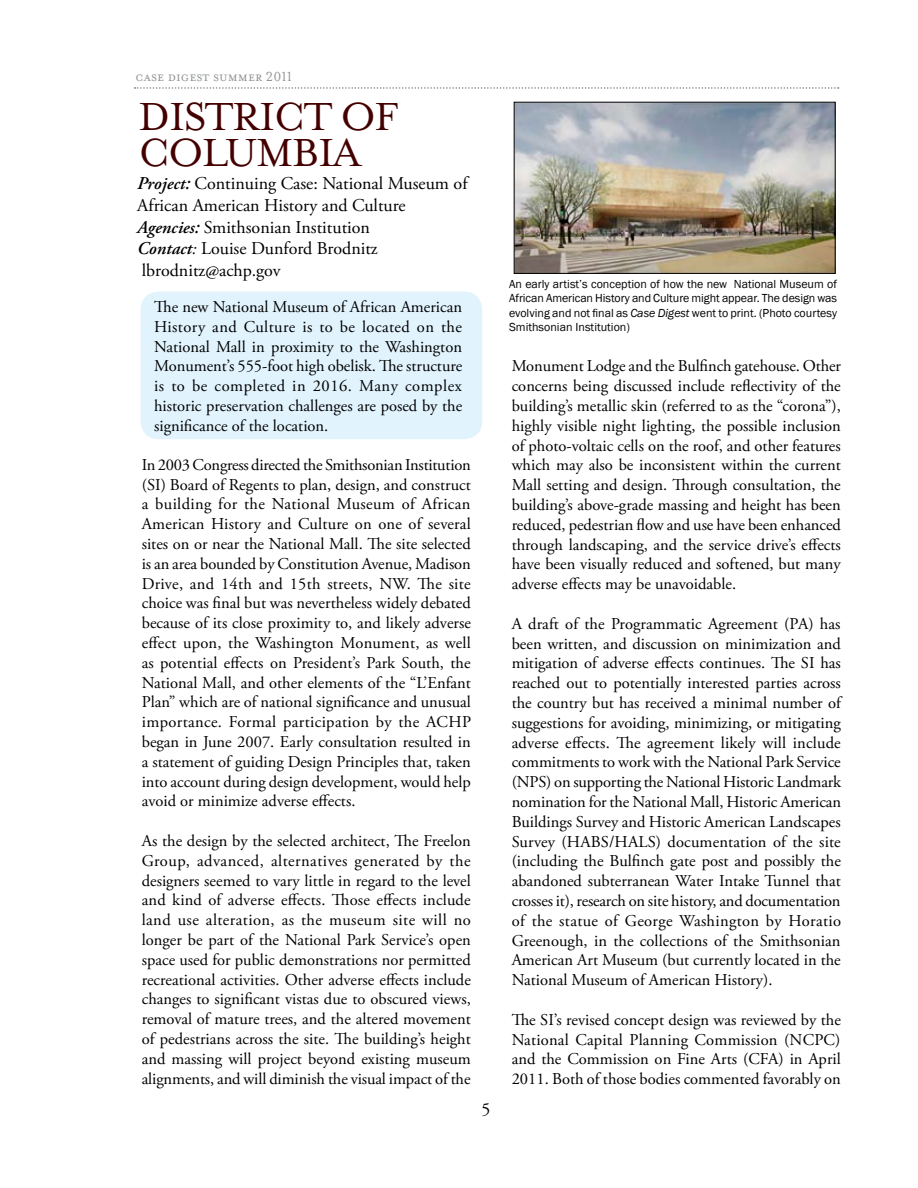
<style>
.page{position:relative;width:918px;height:1188px;background:#fff}
.page>*{position:absolute;margin:0;border:0;box-sizing:border-box;transform-origin:0 0}
.t1{font:45px "Mrs Eaves Small Caps";color:#400}
.t2{font:18px/21.6px "Adobe Garamond Pro";color:#000}
.t3{font:16.5px/19.8px "Adobe Garamond Pro";color:#000;text-align:justify}
.t4{font:15px "Mrs Eaves Small Caps";color:#939598}
.t5{font:12px/14.4px "Franklin Gothic";color:#000;text-align:justify}
.s1{font-weight:600;font-style:italic}
.s2{font-style:italic}
</style>
<div class="page">
<svg style="left:135px;top:87px;width:704px;height:2px"></svg>
<div style="left:141px;top:292px;width:341px;height:147px;background:#e1f3fd;border-radius:18px"></div>
<img style="left:516px;top:104px;width:317px;height:168px">
<div style="left:514px;top:102px;width:321px;height:172px;border:1px solid #000"></div>
<p class="t4" style="left:136px;top:68px;width:158px">case digest summer 2011</p>
<h1 class="t1" style="left:139px;top:92px;width:26px">district</h1>
<h1 class="t1" style="left:341px;top:92px;width:29px">of</h1>
<h1 class="t1" style="left:139px;top:128px;width:30px">colu</h1>
<h1 class="t1" style="left:256px;top:128px;width:60px">mbia</h1>
<p class="t2" style="left:137px;top:174px;width:332px"><span class="s1">Project:</span> Continuing Case: National Museum of African American History and Culture <span class="s1">Agencies:</span> Smithsonian Institution<br><span class="s1">Contact</span><span class="s2">:</span> Louise Dunford Brodnitz lbrodnitz@achp.gov</p>
<p class="t3" style="left:154px;top:297px;width:310px">The new National Museum of African American History and Culture is to be located on the National Mall in proximity to the Washington Monument’s 555-foot high obelisk. The structure is to be completed in 2016. Many complex historic preservation challenges are posed by the significance of the location.</p>
<p class="t3" style="left:142px;top:455px;width:331px">In 2003 Congress directed the Smithsonian Institution (SI) Board of Regents to plan, design, and construct a building for the National Museum of African American History and Culture on one of several sites on or near the National Mall. The site selected is an area bounded by Constitution Avenue, Madison Drive, and 14th and 15th streets, NW. The site choice was final but was nevertheless widely debated because of its close proximity to, and likely adverse effect upon, the Washington Monument, as well as potential effects on President’s Park South, the National Mall, and other elements of the “L’Enfant Plan” which are of national significance and unusual importance. Formal participation by the ACHP began in June 2007. Early consultation resulted in a statement of guiding Design Principles that, taken into account during design development, would help avoid or minimize adverse effects.</p>
<p class="t3" style="left:142px;top:831px;width:331px">As the design by the selected architect, The Freelon Group, advanced, alternatives generated by the designers seemed to vary little in regard to the level and kind of adverse effects. Those effects include land use alteration, as the museum site will no longer be part of the National Park Service’s open space used for public demonstrations nor permitted recreational activities. Other adverse effects include changes to significant vistas due to obscured views, removal of mature trees, and the altered movement of pedestrians across the site. The building’s height and massing will project beyond existing museum alignments, and will diminish the visual impact of the</p>
<p class="t5" style="left:509px;top:277px;width:329px">An early artist’s conception of how the new National Museum of African American History and Culture might appear. The design was evolving and not final as <span class="s2">Case Digest</span> went to print. (Photo courtesy Smithsonian Institution)</p>
<p class="t3" style="left:512px;top:357px;width:331px">Monument Lodge and the Bulfinch gatehouse. Other concerns being discussed include reflectivity of the building’s metallic skin (referred to as the “corona”), highly visible night lighting, the possible inclusion of photo-voltaic cells on the roof, and other features which may also be inconsistent within the current Mall setting and design. Through consultation, the building’s above-grade massing and height has been reduced, pedestrian flow and use have been enhanced through landscaping, and the service drive’s effects have been visually reduced and softened, but many adverse effects may be unavoidable.</p>
<p class="t3" style="left:512px;top:614px;width:331px">A draft of the Programmatic Agreement (PA) has been written, and discussion on minimization and mitigation of adverse effects continues. The SI has reached out to potentially interested parties across the country but has received a minimal number of suggestions for avoiding, minimizing, or mitigating adverse effects. The agreement likely will include commitments to work with the National Park Service (NPS) on supporting the National Historic Landmark nomination for the National Mall, Historic American Buildings Survey and Historic American Landscapes Survey (HABS/HALS) documentation of the site (including the Bulfinch gate post and possibly the abandoned subterranean Water Intake Tunnel that crosses it), research on site history, and documentation of the statue of George Washington by Horatio Greenough, in the collections of the Smithsonian American Art Museum (but currently located in the National Museum of American History).</p>
<p class="t3" style="left:512px;top:1010px;width:331px">The SI’s revised concept design was reviewed by the National Capital Planning Commission (NCPC) and the Commission on Fine Arts (CFA) in April 2011. Both of those bodies commented favorably on</p>
</div>
